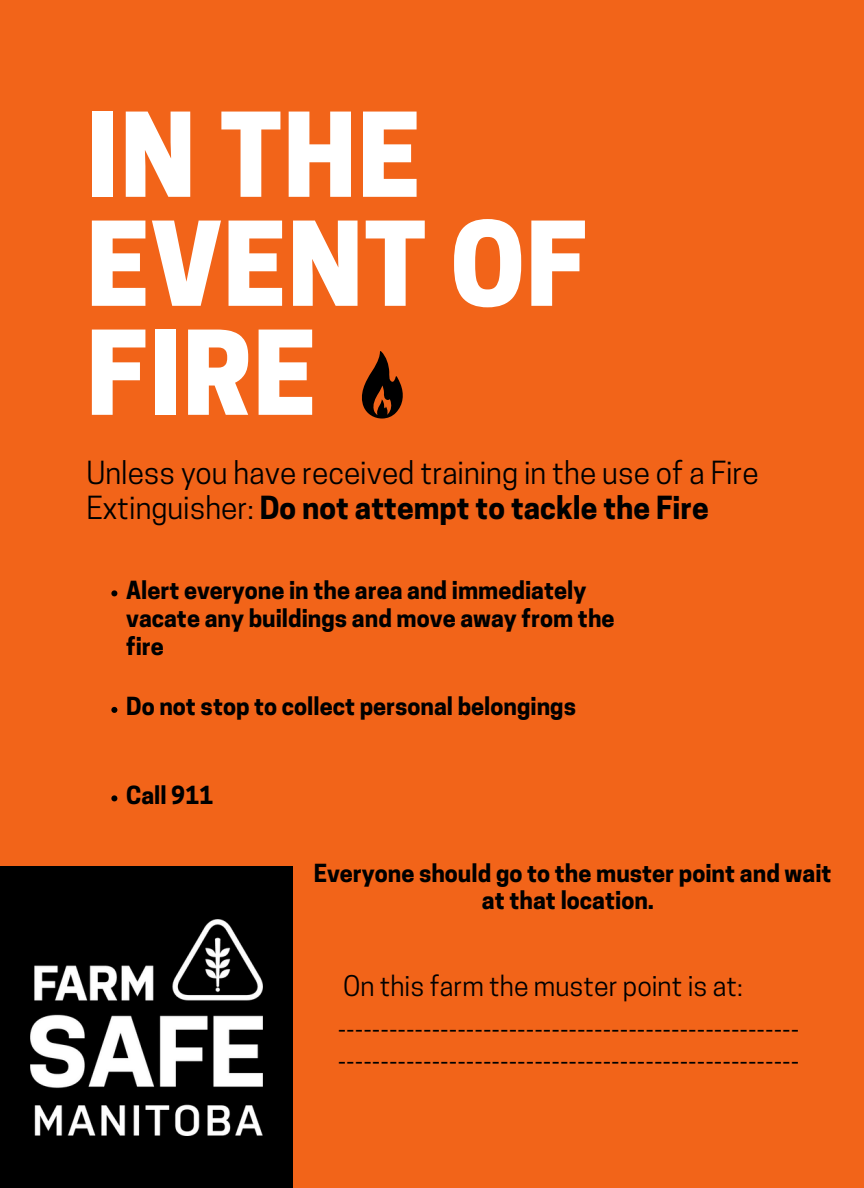
<style>
.page{position:relative;width:864px;height:1188px;background:#f26419}
.page>*{position:absolute;margin:0;border:0;box-sizing:border-box;transform-origin:0 0}
.t1{font:800 109.35px/109.1px "Cooper Hewitt";letter-spacing:.01em;color:#fff}
.t2{font:29.85px/34.8px "Cooper Hewitt";color:#000}
.t3{font:26.7px/32px "Cooper Hewitt";color:#000}
.t4{font:700 23.4px/28px "Cooper Hewitt";color:#000}
.s1{font-weight:700}
</style>
<div class="page">
<div style="left:0;top:866px;width:292px;height:322px;background:#000"></div>
<svg style="left:362px;top:351px;width:41px;height:68px"></svg>
<img style="left:31px;top:919px;width:231px;height:216px">
<svg style="left:111px;top:590px;width:6px;height:6px"></svg>
<svg style="left:111px;top:707px;width:6px;height:6px"></svg>
<svg style="left:111px;top:795px;width:6px;height:6px"></svg>
<h1 class="t1" style="left:86px;top:115px;width:502px">IN THE<br>EVENT OF<br>FIRE</h1>
<p class="t2" style="left:86px;top:459px;width:674px">Unless you have received training in the use of a Fire<br>Extinguisher: <span class="s1">Do not attempt to tackle the Fire</span></p>
<p class="t4" style="left:126px;top:579px;width:490px">Alert everyone in the area and immediately vacate any buildings and move away from the fire</p>
<p class="t4" style="left:126px;top:696px;width:451px">Do not stop to collect personal belongings</p>
<p class="t4" style="left:126px;top:784px;width:89px">Call 911</p>
<p class="t4" style="left:314px;top:863px;width:519px;line-height:27px;text-align:center">Everyone should go to the muster point and wait at that location.</p>
<p class="t3" style="left:338px;top:973px;width:463px">On this farm the muster point is at: ______________________________________________________ ______________________________________________________</p>
</div>
